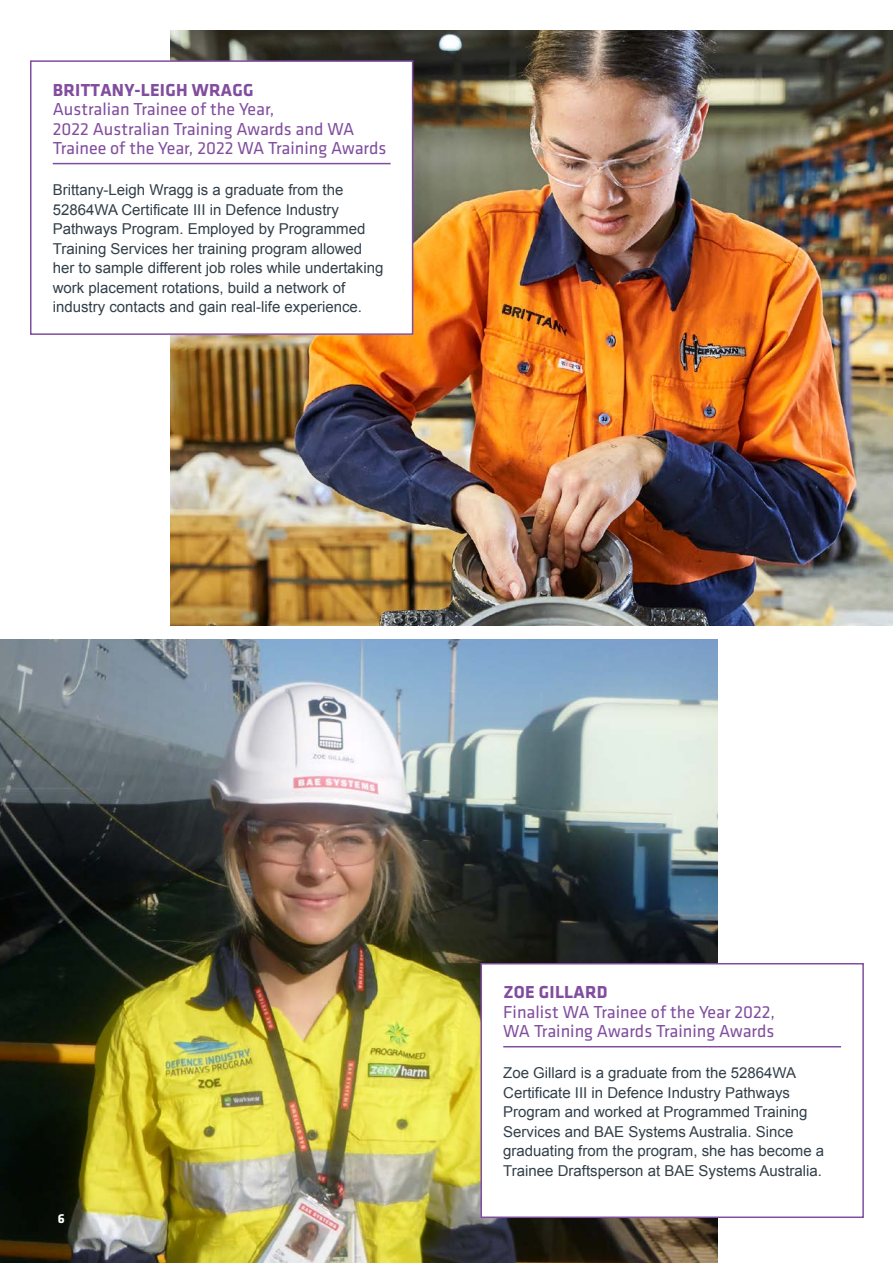
<style>
.page{position:relative;width:893px;height:1263px;background:#fff}
.page>*{position:absolute;margin:0;border:0;box-sizing:border-box;transform-origin:0 0}
.breakout_title{font:18px/19.5px "Klavika Basic";color:#814d9e}
.breakout_copy{font:15px/19.5px "Arial";color:#323f49}
.t1{font:700 13.5px "Klavika";color:#fff}
.s1{font-family:"Klavika";font-weight:700}
</style>
<div class="page">
<img style="left:170px;top:30px;width:723px;height:596px">
<img style="left:0;top:640px;width:718px;height:623px">
<div style="left:481px;top:964px;width:382px;height:253px;background:#fff"></div>
<hr style="left:503px;top:1046px;width:338px;height:1px;background:#814d9e">
<div style="left:480px;top:963px;width:384px;height:255px;border:2px solid #814d9e"></div>
<div style="left:31px;top:61px;width:382px;height:273px;background:#fff"></div>
<hr style="left:53px;top:163px;width:338px;height:1px;background:#814d9e">
<div style="left:30px;top:60px;width:383px;height:275px;border:2px solid #814d9e"></div>
<p class="breakout_title" style="left:53px;top:80px;width:335px"><span class="s1">BRITTANY-LEIGH WRAGG<br></span>Australian Trainee of the Year,<br>2022 Australian Training Awards and WA Trainee of the Year, 2022 WA Training Awards</p>
<p class="breakout_copy" style="left:53px;top:180px;width:332px">Brittany-Leigh Wragg is a graduate from the 52864WA Certificate III in Defence Industry Pathways Program. Employed by Programmed Training Services her training program allowed her to sample different job roles while undertaking work placement rotations, build a network of industry contacts and gain real-life experience.</p>
<p class="t1" style="left:58px;top:1211px;width:8px">6</p>
<p class="breakout_title" style="left:503px;top:982px;width:273px"><span class="s1">ZOE GILLARD<br></span>Finalist WA Trainee of the Year 2022,<br>WA Training Awards Training Awards</p>
<p class="breakout_copy" style="left:503px;top:1063px;width:322px">Zoe Gillard is a graduate from the 52864WA Certificate III in Defence Industry Pathways Program and worked at Programmed Training Services and BAE Systems Australia. Since graduating from the program, she has become a Trainee Draftsperson at BAE Systems Australia.</p>
</div>
